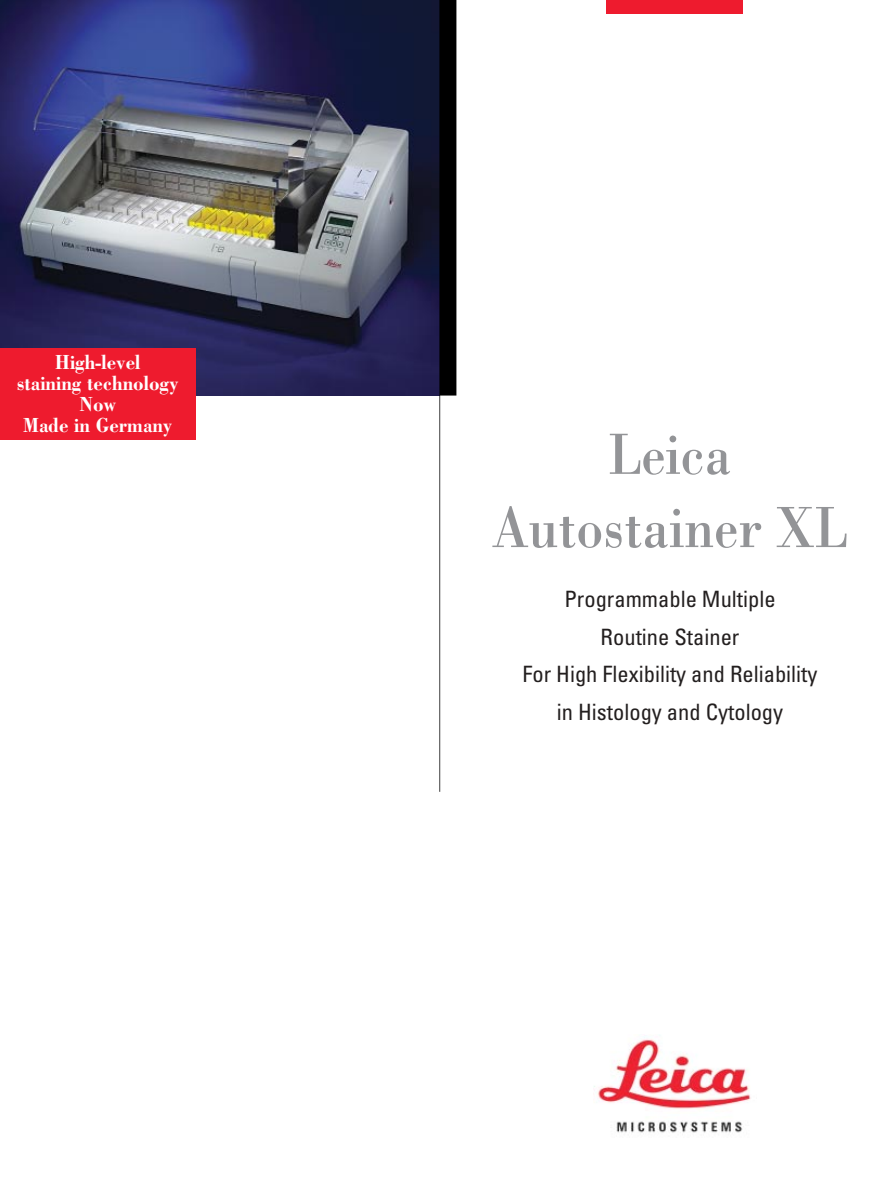
<style>
.page{position:relative;width:893px;height:1190px;background:#fff}
.page>*{position:absolute;margin:0;border:0;box-sizing:border-box;transform-origin:0 0}
.t1{font:60px/73.2px "Leicana";color:#939497;text-align:center}
.t2{font:condensed 22.5px/37.5px "Univers";color:#231f1f;text-align:center}
.t3{font:700 21px/21px "Leicana";color:#fff;text-align:center}
</style>
<div class="page">
<img style="left:0;top:0;width:439px;height:395px">
<div style="left:606px;top:0;width:136px;height:14px;background:#ee1b2e"></div>
<div style="left:0;top:349px;width:196px;height:91px;background:#ee1b2e"></div>
<svg style="left:439px;top:0;width:17px;height:792px"></svg>
<img style="left:594px;top:1037px;width:157px;height:96px">
<p class="t3" style="left:17px;top:354px;width:163px">High-level<br>staining technology<br>Now<br>Made in Germany</p>
<h1 class="t1" style="left:492px;top:424px;width:357px">Leica<br>Autostainer XL</h1>
<p class="t2" style="left:522px;top:582px;width:296px">Programmable Multiple<br>Routine Stainer<br>For High Flexibility and Reliability in Histology and Cytology</p>
</div>
